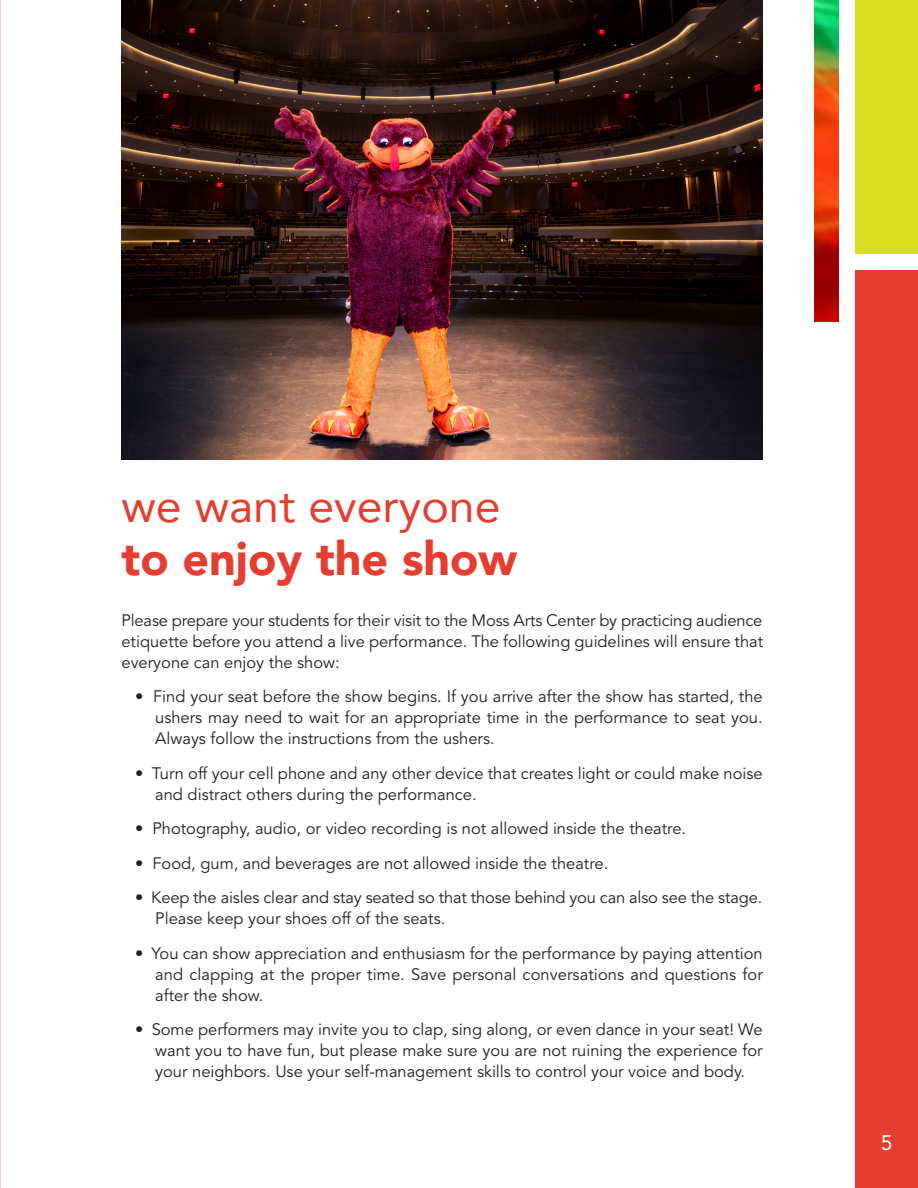
<style>
.page{position:relative;width:918px;height:1188px;background:#fff}
.page>*{position:absolute;margin:0;border:0;box-sizing:border-box;transform-origin:0 0}
.t1{font:46.5px/52.8px "Avenir";color:#e53e30}
.t2{font:21px "Avenir LT Std";color:#fff}
.t3{font:16.5px/21px "Avenir LT Std";color:#231f20;text-align:justify}
.s1{font-weight:900}
</style>
<div class="page">
<img style="left:122px;top:0;width:641px;height:460px">
<div style="left:855px;top:0;width:63px;height:254px;background:#dadd20"></div>
<div style="left:855px;top:270px;width:63px;height:918px;background:#e53e30"></div>
<img style="left:815px;top:0;width:23px;height:322px">
<p class="t1" style="left:122px;top:478px;width:397px">we want everyone <span class="s1">to enjoy the show</span></p>
<p class="t3" style="left:122px;top:610px;width:643px">Please prepare your students for their visit to the Moss Arts Center by practicing audience etiquette before you attend a live performance. The following guidelines will ensure that everyone can enjoy the show:</p>
<p class="t3" style="left:155px;top:687px;width:609px;text-indent:-20px">• Find your seat before the show begins. If you arrive after the show has started, the ushers may need to wait for an appropriate time in the performance to seat you.<br>Always follow the instructions from the ushers.</p>
<p class="t3" style="left:155px;top:763px;width:609px;text-indent:-20px">• Turn off your cell phone and any other device that creates light or could make noise and distract others during the performance.</p>
<p class="t3" style="left:135px;top:819px;width:553px">• Photography, audio, or video recording is not allowed inside the theatre.</p>
<p class="t3" style="left:135px;top:853px;width:475px">• Food, gum, and beverages are not allowed inside the theatre.</p>
<p class="t3" style="left:155px;top:888px;width:609px;text-indent:-20px">• Keep the aisles clear and stay seated so that those behind you can also see the stage.<br>Please keep your shoes off of the seats.</p>
<p class="t3" style="left:155px;top:943px;width:609px;text-indent:-20px">• You can show appreciation and enthusiasm for the performance by paying attention and clapping at the proper time. Save personal conversations and questions for after the show.</p>
<p class="t3" style="left:155px;top:1020px;width:609px;text-indent:-20px">• Some performers may invite you to clap, sing along, or even dance in your seat! We want you to have fun, but please make sure you are not ruining the experience for your neighbors. Use your self-management skills to control your voice and body.</p>
<p class="t2" style="left:881px;top:1130px;width:13px">5</p>
</div>
